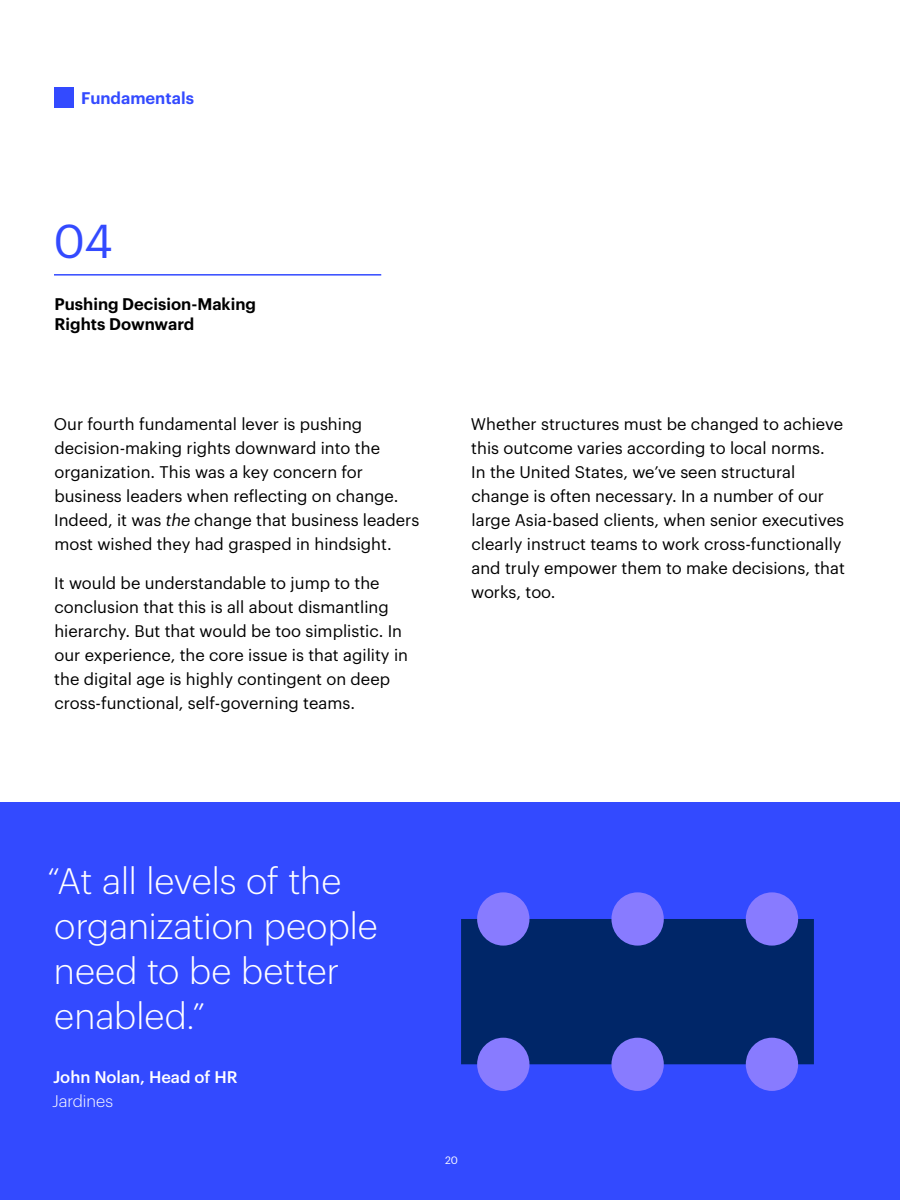
<style>
.page{position:relative;width:900px;height:1200px;background:#fff}
.page>*{position:absolute;margin:0;border:0;box-sizing:border-box;transform-origin:0 0}
.t1{font:46.5px "Graphik";color:#334aff}
.t2{font:300 36px/45px "Graphik";color:#fff}
.t3{font:16.5px/24px "Graphik";color:#000}
.t4{font:600 16.5px/19.8px "Graphik";color:#000}
.t5{font:500 16.5px "Graphik";color:#fff}
.t6{font:600 16.5px "Graphik";color:#334aff}
.t7{font:300 16.5px "Graphik";color:#fff}
.t8{font:10.5px "Graphik";color:#fff}
.s1{font-style:italic}
</style>
<div class="page">
<div style="left:0;top:802px;width:900px;height:398px;background:#334aff"></div>
<hr style="left:54px;top:274px;width:327px;height:2px;background:#334aff">
<div style="left:54px;top:87px;width:19px;height:20px;background:#334aff"></div>
<div style="left:461px;top:919px;width:353px;height:145px;background:#002668"></div>
<div style="left:611px;top:892px;width:53px;height:54px;background:#887bff;border-radius:50%"></div>
<div style="left:746px;top:892px;width:52px;height:54px;background:#887bff;border-radius:50%"></div>
<div style="left:477px;top:892px;width:52px;height:54px;background:#887bff;border-radius:50%"></div>
<div style="left:611px;top:1038px;width:53px;height:53px;background:#887bff;border-radius:50%"></div>
<div style="left:746px;top:1038px;width:52px;height:53px;background:#887bff;border-radius:50%"></div>
<div style="left:477px;top:1038px;width:52px;height:53px;background:#887bff;border-radius:50%"></div>
<hr style="left:899px;top:0;width:1px;height:1200px;background:#002668">
<p class="t6" style="left:81px;top:91px;width:114px">Fundamentals</p>
<h1 class="t1" style="left:54px;top:222px;width:61px">04</h1>
<p class="t4" style="left:55px;top:295px;width:203px">Pushing Decision-Making<br>Rights Downward</p>
<p class="t3" style="left:54px;top:413px;width:367px">Our fourth fundamental lever is pushing decision-making rights downward into the organization. This was a key concern for business leaders when reflecting on change.<br>Indeed, it was <span class="s1">the</span> change that business leaders most wished they had grasped in hindsight.</p>
<p class="t3" style="left:54px;top:572px;width:355px">It would be understandable to jump to the conclusion that this is all about dismantling hierarchy. But that would be too simplistic. In our experience, the core issue is that agility in the digital age is highly contingent on deep cross-functional, self-governing teams.</p>
<p class="t3" style="left:471px;top:414px;width:375px">Whether structures must be changed to achieve this outcome varies according to local norms.<br>In the United States, we’ve seen structural change is often necessary. In a number of our large Asia-based clients, when senior executives clearly instruct teams to work cross-functionally and truly empower them to make decisions, that works, too.</p>
<h2 class="t2" style="left:47px;top:861px;width:332px">“At all levels of the organization people need to be better enabled.”</h2>
<p class="t5" style="left:53px;top:1070px;width:186px">John Nolan, Head of HR</p>
<p class="t7" style="left:52px;top:1094px;width:63px">Jardines</p>
<p class="t8" style="left:445px;top:1156px;width:14px">20</p>
</div>
